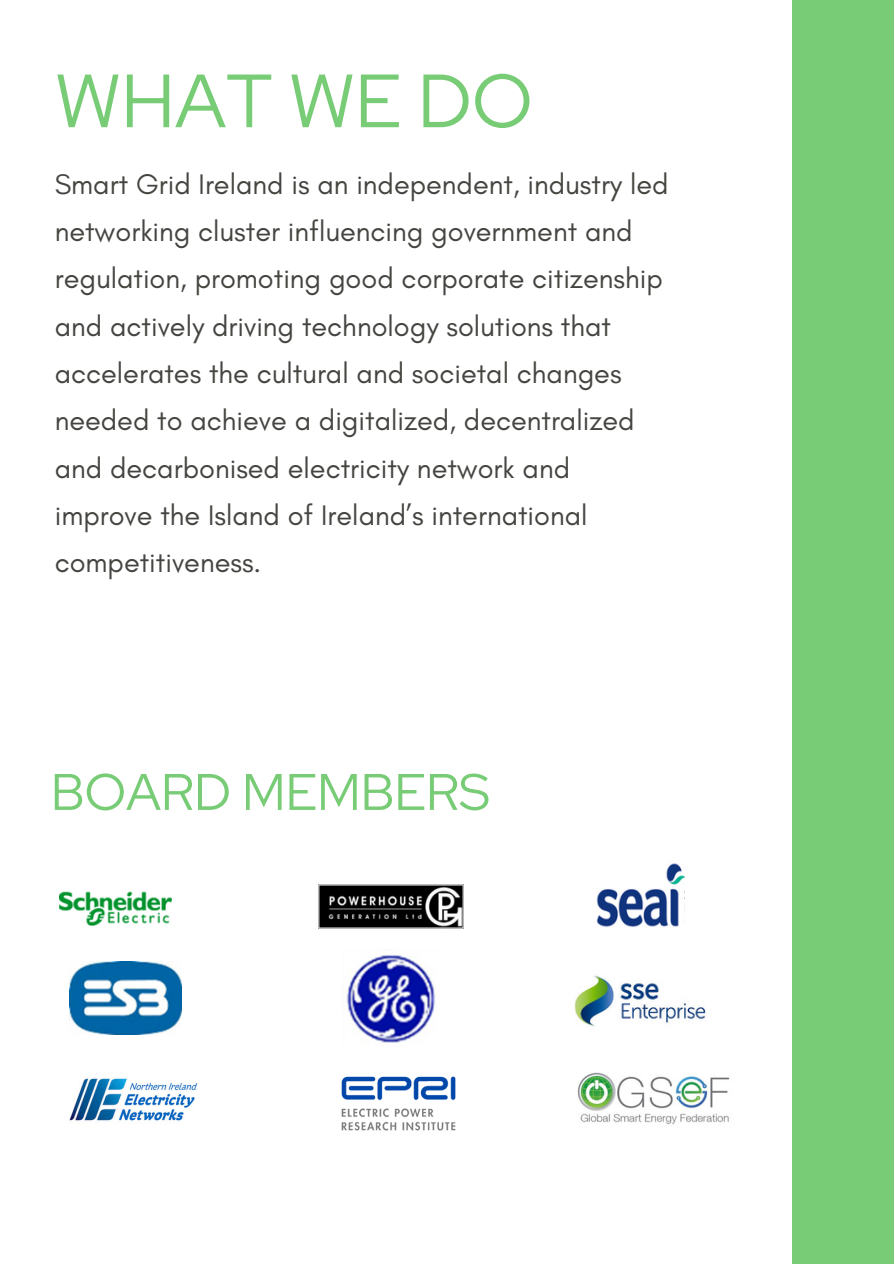
<style>
.page{position:relative;width:894px;height:1264px;background:#fff}
.page>*{position:absolute;margin:0;border:0;box-sizing:border-box;transform-origin:0 0}
.t1{font:75.3px "Red Hat Display";color:#78cc76}
.t2{font:51.3px "Red Hat Display";color:#78cc76}
.t3{font:28.8px/47.2px "Glacial Indifference";color:#444440}
</style>
<div class="page">
<div style="left:792px;top:0;width:101px;height:1263px;background:#78cc76"></div>
<img style="left:60px;top:891px;width:111px;height:35px">
<img style="left:346px;top:955px;width:89px;height:88px">
<img style="left:318px;top:884px;width:145px;height:44px">
<img style="left:70px;top:961px;width:111px;height:73px">
<img style="left:596px;top:863px;width:88px;height:64px">
<img style="left:69px;top:1078px;width:129px;height:43px">
<img style="left:574px;top:975px;width:132px;height:51px">
<img style="left:341px;top:1076px;width:115px;height:55px">
<img style="left:577px;top:1072px;width:153px;height:53px">
<h1 class="t1" style="left:55px;top:51px;width:479px">WHAT WE DO</h1>
<p class="t3" style="left:55px;top:160px;width:615px">Smart Grid Ireland is an independent, industry led networking cluster influencing government and regulation, promoting good corporate citizenship and actively driving technology solutions that accelerates the cultural and societal changes needed to achieve a digitalized, decentralized and decarbonised electricity network and improve the Island of Ireland’s international competitiveness.</p>
<h2 class="t2" style="left:51px;top:757px;width:440px">BOARD MEMBERS</h2>
</div>
